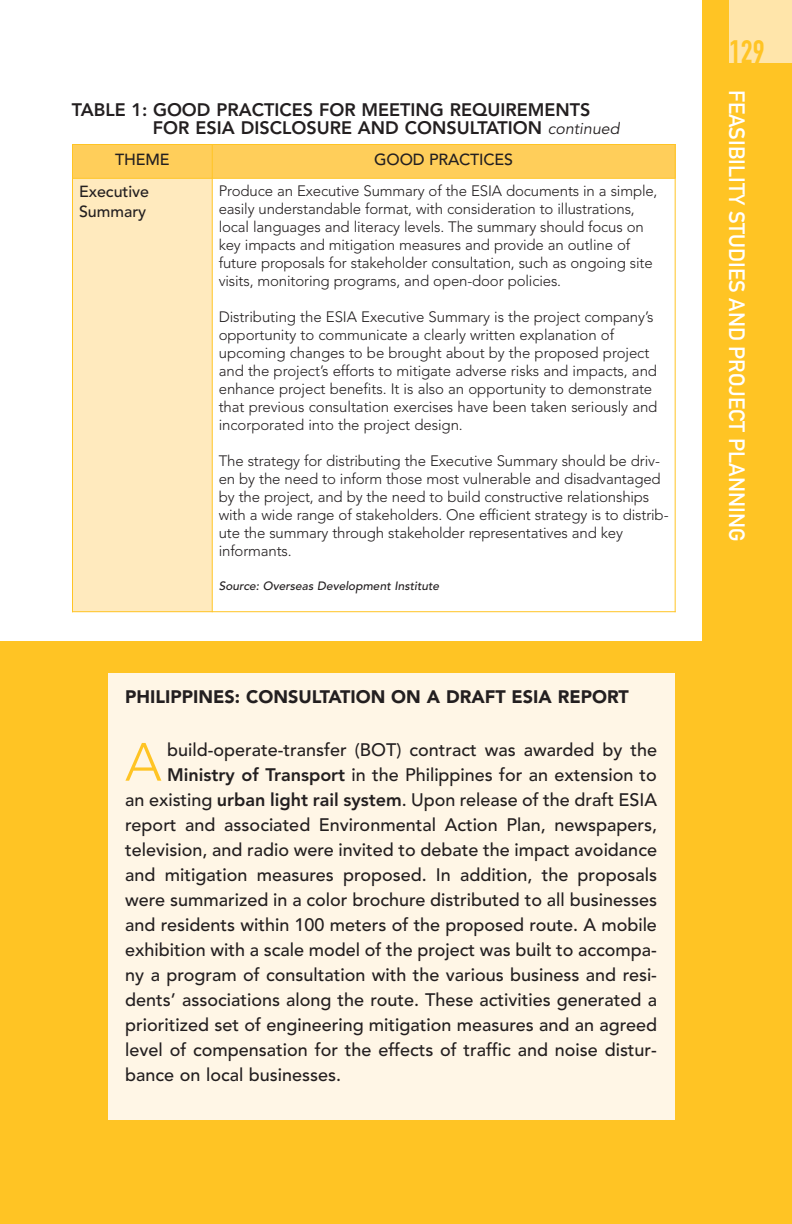
<style>
.page{position:relative;width:792px;height:1224px;background:#fff}
.page>*{position:absolute;margin:0;border:0;box-sizing:border-box;transform-origin:0 0}
.t1{font:300 53.2px "Avenir";color:#ffc424}
.t2{font:32px "DIN Engschrift";color:#ffc424}
.t3{font:22px "DIN Mittelschrift";color:#fff}
.t4{font:500 18px "Avenir";color:#231f20}
.t5{font:800 18px/18px "Avenir";color:#231f20}
.t6{font:900 18px "Avenir";color:#231f20}
.t7{font:500 16px/20px "Avenir";letter-spacing:-.01em;color:#231f20}
.t8{font:300 15px/18px "Avenir";letter-spacing:-.01em;color:#231f20}
.t9{font:500 12px "Avenir";color:#231f20}
.s1{font-weight:400;font-size:16px}
.s2{font-weight:800}
</style>
<div class="page">
<div style="left:702px;top:0;width:90px;height:1224px;background:#ffc424"></div>
<div style="left:729px;top:0;width:63px;height:63px;background:#ffe5aa"></div>
<div style="left:72px;top:144px;width:140px;height:34px;background:#ffce5a"></div>
<div style="left:212px;top:144px;width:464px;height:34px;background:#ffce5a"></div>
<div style="left:72px;top:178px;width:140px;height:434px;background:#ffeabe"></div>
<hr style="left:72px;top:144px;width:1px;height:468px;background:#ffc424">
<hr style="left:212px;top:144px;width:1px;height:468px;background:#ffc424">
<hr style="left:675px;top:144px;width:1px;height:468px;background:#ffc424">
<hr style="left:72px;top:144px;width:604px;height:1px;background:#ffc424">
<hr style="left:72px;top:178px;width:604px;height:1px;background:#ffc424">
<hr style="left:72px;top:611px;width:604px;height:1px;background:#ffc424">
<div style="left:0;top:642px;width:702px;height:582px;background:#ffc424"></div>
<div style="left:108px;top:673px;width:567px;height:447px;background:#fff6e6"></div>
<p class="t5" style="left:153px;top:102px;width:470px;text-indent:-81px">TABLE 1: GOOD PRACTICES FOR MEETING REQUIREMENTS<br>FOR ESIA DISCLOSURE AND CONSULTATION <span class="s1">continued</span></p>
<p class="t7" style="left:115px;top:151px;width:56px">THEME</p>
<p class="t7" style="left:374px;top:151px;width:140px">GOOD PRACTICES</p>
<p class="t7" style="left:79px;top:183px;width:72px">Executive<br>Summary</p>
<p class="t8" style="left:219px;top:183px;width:440px">Produce an Executive Summary of the ESIA documents in a simple, easily understandable format, with consideration to illustrations, local languages and literacy levels. The summary should focus on key impacts and mitigation measures and provide an outline of future proposals for stakeholder consultation, such as ongoing site visits, monitoring programs, and open-door policies.</p>
<p class="t8" style="left:219px;top:309px;width:440px">Distributing the ESIA Executive Summary is the project company’s opportunity to communicate a clearly written explanation of upcoming changes to be brought about by the proposed project and the project’s efforts to mitigate adverse risks and impacts, and enhance project benefits. It is also an opportunity to demonstrate that previous consultation exercises have been taken seriously and incorporated into the project design.</p>
<p class="t8" style="left:219px;top:453px;width:451px">The strategy for distributing the Executive Summary should be driv&shy;en by the need to inform those most vulnerable and disadvantaged by the project, and by the need to build constructive relationships with a wide range of stakeholders. One efficient strategy is to distrib&shy;ute the summary through stakeholder representatives and key informants.</p>
<p class="t9" style="left:219px;top:581px;width:224px">Source: Overseas Development Institute</p>
<p class="t6" style="left:125px;top:689px;width:505px">PHILIPPINES: CONSULTATION ON A DRAFT ESIA REPORT</p>
<h1 class="t1" style="left:125px;top:740px;width:38px">A</h1>
<p class="t4" style="left:167px;top:742px;width:491px">build-operate-transfer (BOT) contract was awarded by the</p>
<p class="t4" style="left:167px;top:767px;width:491px"><span class="s2">Ministry of Transport</span> in the Philippines for an extension to</p>
<p class="t4" style="left:125px;top:792px;width:533px">an existing <span class="s2">urban light rail system</span>. Upon release of the draft ESIA</p>
<p class="t4" style="left:125px;top:817px;width:533px">report and associated Environmental Action Plan, newspapers,</p>
<p class="t4" style="left:125px;top:842px;width:533px">television, and radio were invited to debate the impact avoidance</p>
<p class="t4" style="left:125px;top:867px;width:533px">and mitigation measures proposed. In addition, the proposals</p>
<p class="t4" style="left:125px;top:892px;width:533px">were summarized in a color brochure distributed to all businesses</p>
<p class="t4" style="left:125px;top:917px;width:533px">and residents within 100 meters of the proposed route. A mobile</p>
<p class="t4" style="left:125px;top:942px;width:533px">exhibition with a scale model of the project was built to accompa-</p>
<p class="t4" style="left:125px;top:967px;width:533px">ny a program of consultation with the various business and resi-</p>
<p class="t4" style="left:125px;top:992px;width:533px">dents’ associations along the route. These activities generated a</p>
<p class="t4" style="left:125px;top:1017px;width:533px">prioritized set of engineering mitigation measures and an agreed</p>
<p class="t4" style="left:125px;top:1042px;width:533px">level of compensation for the effects of traffic and noise distur-</p>
<p class="t4" style="left:125px;top:1067px;width:217px">bance on local businesses.</p>
<h2 class="t2" style="left:729px;top:40px;width:37px">129</h2>
<h3 class="t3" style="left:745px;top:90px;width:453px;rotate:90deg">FEASIBILITY STUDIES AND PROJECT PLANNING</h3>
</div>
